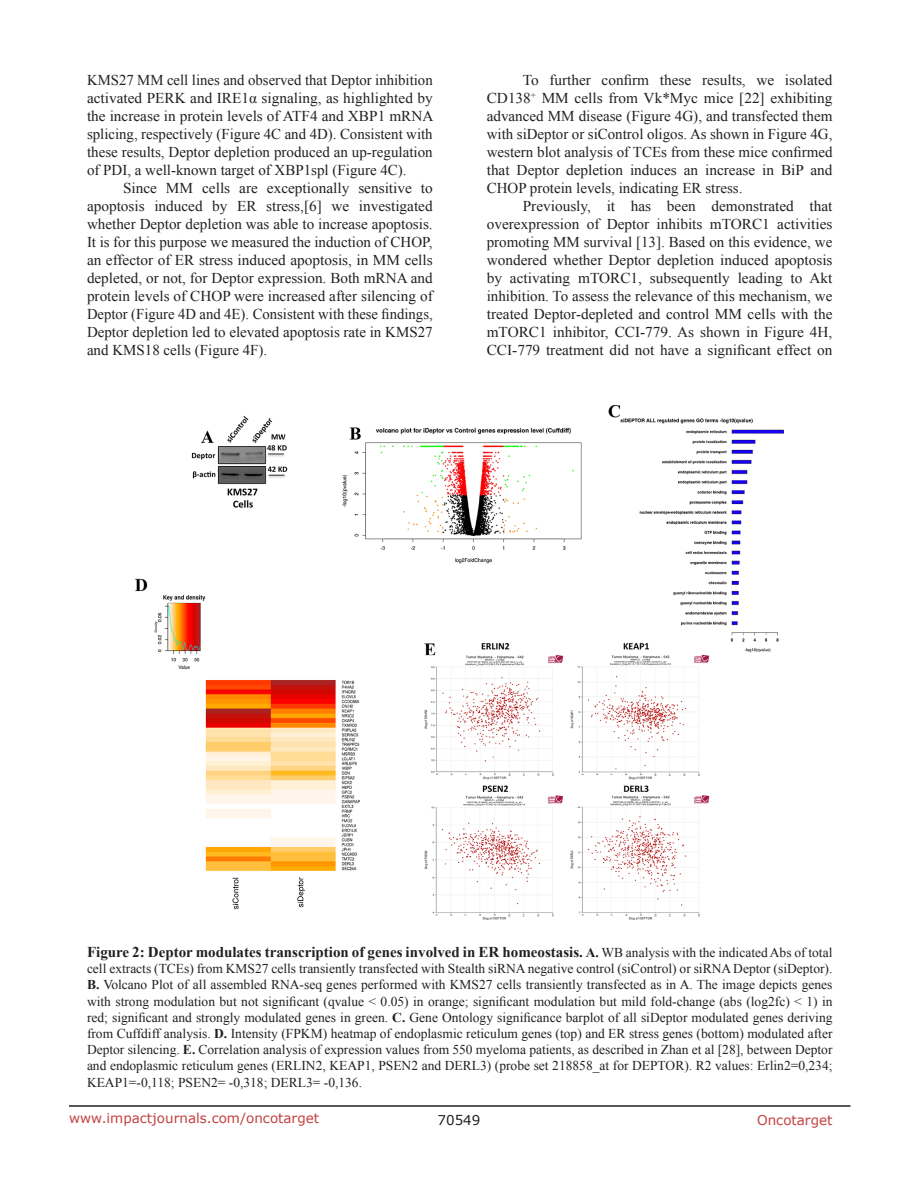
<style>
.page{position:relative;width:918px;height:1188px;background:#fff}
.page>*{position:absolute;margin:0;border:0;box-sizing:border-box;transform-origin:0 0}
.BodyText{font:15px/18px "Times New Roman";color:#231f20;text-align:justify}
.figuretext{font:700 15px "Times New Roman";color:#231f20}
.figuretext-2{font:13.5px/16.2px "Times New Roman";color:#231f20;text-align:justify}
.t1{font:13.5px "Verdana";color:#c24141}
.t2{font:13.5px "Verdana";color:#231f20}
.s1{font-size:13.5px}
.s2{font-weight:400;font-size:13.5px}
.s3{font-weight:700}
</style>
<div class="page">
<hr style="left:69px;top:1105px;width:781px;height:2px;background:#231f20">
<img style="left:136px;top:405px;width:648px;height:515px">
<p class="BodyText" style="left:87px;top:71px;width:348px">KMS27 MM cell lines and observed that Deptor inhibition activated PERK and IRE1α signaling, as highlighted by the increase in protein levels of ATF4 and XBP1 mRNA splicing, respectively (Figure 4C and 4D). Consistent with these results, Deptor depletion produced an up-regulation of PDI, a well-known target of XBP1spl (Figure 4C).</p>
<p class="BodyText" style="left:87px;top:179px;width:347px;text-indent:36px">Since MM cells are exceptionally sensitive to apoptosis induced by ER stress,[6] we investigated whether Deptor depletion was able to increase apoptosis.<br>It is for this purpose we measured the induction of CHOP, an effector of ER stress induced apoptosis, in MM cells depleted, or not, for Deptor expression. Both mRNA and protein levels of CHOP were increased after silencing of Deptor (Figure 4D and 4E). Consistent with these findings, Deptor depletion led to elevated apoptosis rate in KMS27 and KMS18 cells (Figure 4F).</p>
<p class="BodyText" style="left:487px;top:71px;width:347px;text-indent:36px">To further confirm these results, we isolated CD138<sup>+</sup> MM cells from Vk*Myc mice [22] exhibiting advanced MM disease (Figure 4G), and transfected them with siDeptor or siControl oligos. As shown in Figure 4G, western blot analysis of TCEs from these mice confirmed that Deptor depletion induces an increase in BiP and CHOP protein levels, indicating ER stress.</p>
<p class="BodyText" style="left:487px;top:197px;width:347px;text-indent:36px">Previously, it has been demonstrated that overexpression of Deptor inhibits mTORC1 activities promoting MM survival [13]. Based on this evidence, we wondered whether Deptor depletion induced apoptosis by activating mTORC1, subsequently leading to Akt inhibition. To assess the relevance of this mechanism, we treated Deptor-depleted and control MM cells with the mTORC1 inhibitor, CCI-779. As shown in Figure 4H, CCI-779 treatment did not have a significant effect on</p>
<p class="figuretext" style="left:87px;top:942px;width:747px">Figure 2: Deptor modulates transcription of genes involved in ER homeostasis. <span class="s1">A.</span> <span class="s2">WB analysis with the indicated Abs of total</span></p>
<p class="figuretext-2" style="left:87px;top:960px;width:747px">cell extracts (TCEs) from KMS27 cells transiently transfected with Stealth siRNA negative control (siControl) or siRNA Deptor (siDeptor).<br><span class="s3">B.</span> Volcano Plot of all assembled RNA-seq genes performed with KMS27 cells transiently transfected as in A. The image depicts genes with strong modulation but not significant (qvalue &lt; 0.05) in orange; significant modulation but mild fold-change (abs (log2fc) &lt; 1) in red; significant and strongly modulated genes in green. <span class="s3">C.</span> Gene Ontology significance barplot of all siDeptor modulated genes deriving from Cuffdiff analysis. <span class="s3">D.</span> Intensity (FPKM) heatmap of endoplasmic reticulum genes (top) and ER stress genes (bottom) modulated after Deptor silencing. <span class="s3">E.</span> Correlation analysis of expression values from 550 myeloma patients, as described in Zhan et al [28], between Deptor and endoplasmic reticulum genes (ERLIN2, KEAP1, PSEN2 and DERL3) (probe set 218858_at for DEPTOR). R2 values: Erlin2=0,234; KEAP1=-0,118; PSEN2= -0,318; DERL3= -0,136.</p>
<p class="t1" style="left:69px;top:1109px;width:252px">www.impactjournals.com/oncotarget</p>
<p class="t2" style="left:438px;top:1111px;width:44px">70549</p>
<p class="t1" style="left:757px;top:1111px;width:77px">Oncotarget</p>
</div>
